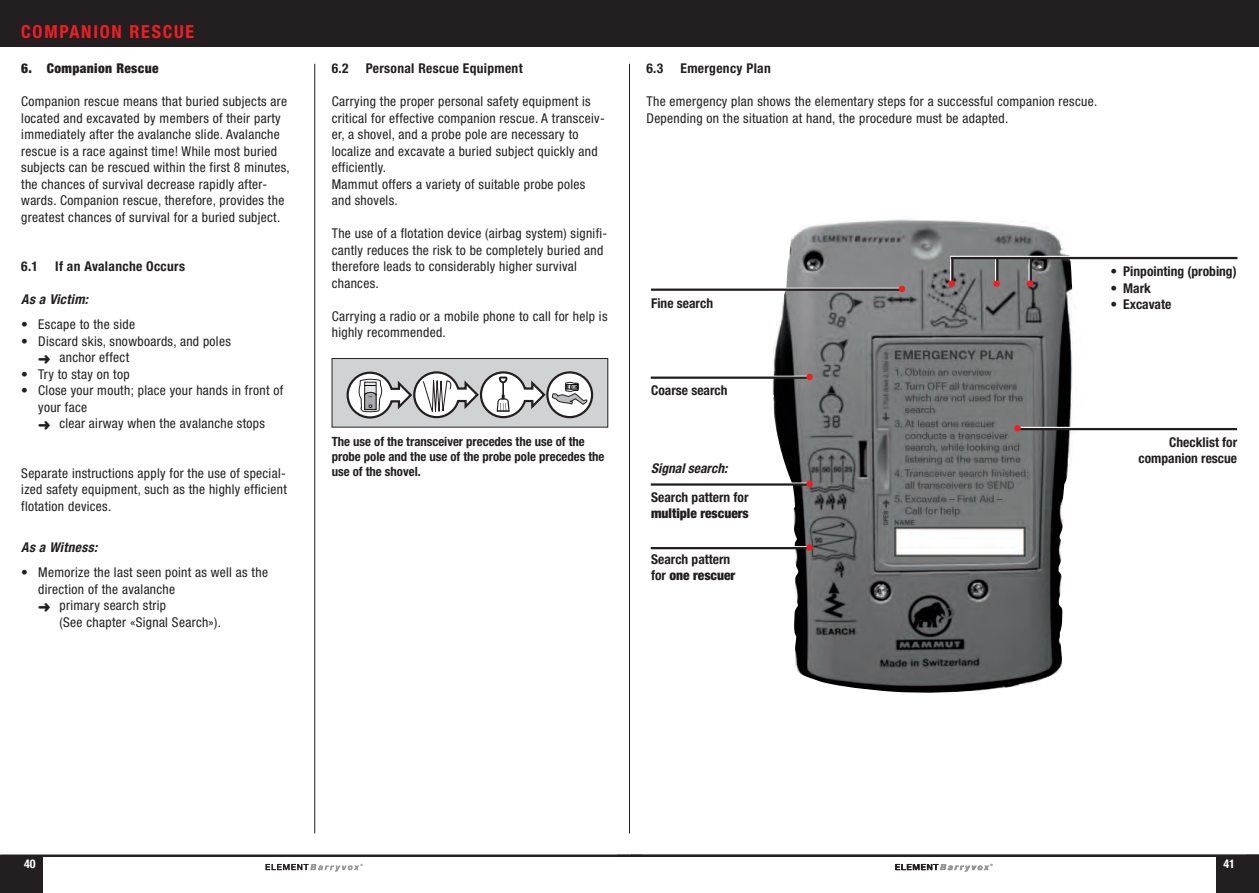
<style>
.page{position:relative;width:1259px;height:893px;background:#fff}
.page>*{position:absolute;margin:0;border:0;box-sizing:border-box;transform-origin:0 0}
.t1{font:700 condensed 18px "Helvetica Neue LT";letter-spacing:.095em;color:#ee1e24}
.t2{font:condensed 13.5px/16.5px "Helvetica Neue LT";letter-spacing:.025em;color:#231f20}
.t3{font:700 condensed 13.5px/16.2px "Helvetica Neue LT";color:#231f20;text-align:right}
.t4{font:700 condensed 13.5px "Helvetica Neue LT";letter-spacing:.025em;color:#231f20}
.t5{font:italic 700 condensed 13.5px "Helvetica Neue LT";letter-spacing:.025em;color:#231f20}
.t6{font:900 condensed 13.5px "Helvetica Neue LT";letter-spacing:.025em;color:#231f20}
.t7{font:900 condensed 13.5px "Helvetica Neue LT";color:#231f20}
.t8{font:italic 700 condensed 13.5px "Helvetica Neue LT";color:#231f20}
.t9{font:700 condensed 12.75px/15px "Helvetica Neue LT";color:#231f20}
.t10{font:700 condensed 12px "Helvetica Neue LT";color:#fff}
.s1{font-weight:900}
</style>
<div class="page">
<div style="left:629px;top:0;width:630px;height:47px;background:#231f20"></div>
<div style="left:1216px;top:856px;width:43px;height:37px;background:#231f20"></div>
<div style="left:0;top:0;width:629px;height:47px;background:#231f20"></div>
<hr style="left:0;top:855px;width:629px;height:2px;background:#231f20">
<hr style="left:314px;top:64px;width:1px;height:769px;background:#231f20">
<hr style="left:629px;top:64px;width:1px;height:769px;background:#231f20">
<div style="left:0;top:856px;width:43px;height:37px;background:#231f20"></div>
<hr style="left:630px;top:855px;width:629px;height:2px;background:#231f20">
<svg style="left:895px;top:864px;width:97px;height:7px"></svg>
<img style="left:772px;top:218px;width:312px;height:475px">
<hr style="left:651px;top:546px;width:158px;height:2px;background:#fff">
<hr style="left:651px;top:547px;width:158px;height:2px;background:#231f20">
<div style="left:806px;top:544px;width:7px;height:7px;background:#ee1e24;border-radius:50%"></div>
<hr style="left:1016px;top:427px;width:221px;height:2px;background:#fff">
<hr style="left:1016px;top:428px;width:221px;height:2px;background:#231f20">
<div style="left:1014px;top:425px;width:6px;height:7px;background:#ee1e24;border-radius:50%"></div>
<hr style="left:651px;top:482px;width:158px;height:3px;background:#fff">
<hr style="left:651px;top:483px;width:158px;height:3px;background:#231f20">
<div style="left:806px;top:481px;width:7px;height:6px;background:#ee1e24;border-radius:50%"></div>
<hr style="left:651px;top:376px;width:158px;height:2px;background:#fff">
<hr style="left:651px;top:377px;width:158px;height:2px;background:#231f20">
<div style="left:806px;top:374px;width:7px;height:6px;background:#ee1e24;border-radius:50%"></div>
<hr style="left:651px;top:288px;width:251px;height:2px;background:#fff">
<hr style="left:651px;top:289px;width:251px;height:2px;background:#231f20">
<div style="left:898px;top:286px;width:7px;height:6px;background:#ee1e24;border-radius:50%"></div>
<hr style="left:950px;top:257px;width:2px;height:27px;background:#fff">
<hr style="left:951px;top:257px;width:2px;height:27px;background:#231f20">
<div style="left:948px;top:280px;width:7px;height:7px;background:#ee1e24;border-radius:50%"></div>
<hr style="left:995px;top:257px;width:2px;height:27px;background:#fff">
<hr style="left:996px;top:257px;width:2px;height:27px;background:#231f20">
<div style="left:993px;top:280px;width:6px;height:7px;background:#ee1e24;border-radius:50%"></div>
<hr style="left:1028px;top:257px;width:2px;height:27px;background:#fff">
<hr style="left:1029px;top:257px;width:3px;height:27px;background:#231f20">
<div style="left:1026px;top:280px;width:7px;height:7px;background:#ee1e24;border-radius:50%"></div>
<hr style="left:950px;top:256px;width:286px;height:2px;background:#fff">
<hr style="left:950px;top:257px;width:287px;height:2px;background:#231f20">
<hr style="left:1px;top:855px;width:641px;height:2px;background:#231f20">
<svg style="left:266px;top:864px;width:97px;height:7px"></svg>
<div style="left:332px;top:358px;width:276px;height:69px;background:#d1d2d4"></div>
<svg style="left:547px;top:372px;width:45px;height:45px"></svg>
<div style="left:546px;top:371px;width:47px;height:47px;border:2px solid #231f20;border-radius:50%"></div>
<svg style="left:346px;top:371px;width:241px;height:48px"></svg>
<div style="left:332px;top:358px;width:276px;height:69px;border:1px solid #231f20"></div>
<h1 class="t1" style="left:21px;top:25px;width:174px">COMPANION RESCUE</h1>
<p class="t6" style="left:21px;top:64px;width:139px">6. Companion Rescue</p>
<p class="t2" style="left:21px;top:95px;width:270px">Companion rescue means that buried subjects are located and excavated by members of their party immediately after the avalanche slide. Avalanche rescue is a race against time! While most buried subjects can be rescued within the first 8 minutes, the chances of survival decrease rapidly after&shy;wards. Companion rescue, therefore, provides the greatest chances of survival for a buried subject.</p>
<p class="t3" style="left:21px;top:260px;width:18px">6.1</p>
<p class="t4" style="left:55px;top:262px;width:131px">If an Avalanche Occurs</p>
<p class="t5" style="left:21px;top:295px;width:68px">As a Victim:</p>
<p class="t2" style="left:21px;top:317px;width:115px">• Escape to the side</p>
<p class="t2" style="left:38px;top:334px;width:194px;text-indent:-17px">• Discard skis, snowboards, and poles ➜ anchor effect</p>
<p class="t2" style="left:21px;top:367px;width:110px">• Try to stay on top</p>
<p class="t2" style="left:38px;top:383px;width:246px;text-indent:-17px">• Close your mouth; place your hands in front of your face<br>➜ clear airway when the avalanche stops</p>
<p class="t2" style="left:21px;top:466px;width:267px;text-align:justify">Separate instructions apply for the use of special&shy;ized safety equipment, such as the highly efficient flotation devices.</p>
<p class="t5" style="left:21px;top:543px;width:78px">As a Witness:</p>
<p class="t2" style="left:21px;top:565px;width:248px">• Memorize the last seen point as well as the</p>
<p class="t2" style="left:38px;top:582px;width:138px">direction of the avalanche</p>
<p class="t2" style="left:38px;top:598px;width:129px">➜ primary search strip</p>
<p class="t2" style="left:60px;top:615px;width:163px">(See chapter «Signal Search»).</p>
<p class="t3" style="left:332px;top:62px;width:18px">6.2</p>
<p class="t4" style="left:366px;top:64px;width:158px">Personal Rescue Equipment</p>
<p class="t2" style="left:332px;top:94px;width:274px">Carrying the proper personal safety equipment is critical for effective companion rescue. A transceiv&shy;er, a shovel, and a probe pole are necessary to localize and excavate a buried subject quickly and efficiently.<br>Mammut offers a variety of suitable probe poles and shovels.</p>
<p class="t2" style="left:332px;top:226px;width:277px">The use of a flotation device (airbag system) signifi&shy;cantly reduces the risk to be completely buried and therefore leads to considerably higher survival chances.</p>
<p class="t2" style="left:332px;top:309px;width:277px">Carrying a radio or a mobile phone to call for help is highly recommended.</p>
<p class="t9" style="left:332px;top:435px;width:274px">The use of the transceiver precedes the use of the probe pole and the use of the probe pole precedes the use of the shovel.</p>
<p class="t3" style="left:646px;top:62px;width:18px">6.3</p>
<p class="t4" style="left:680px;top:64px;width:92px">Emergency Plan</p>
<p class="t2" style="left:646px;top:95px;width:452px">The emergency plan shows the elementary steps for a successful companion rescue.<br>Depending on the situation at hand, the procedure must be adapted.</p>
<p class="t3" style="left:651px;top:296px;width:63px">Fine search</p>
<p class="t3" style="left:651px;top:383px;width:78px">Coarse search</p>
<p class="t8" style="left:651px;top:463px;width:78px">Signal search:</p>
<p class="t3" style="left:651px;top:490px;width:99px">Search pattern for</p>
<p class="t7" style="left:651px;top:508px;width:99px">multiple rescuers</p>
<p class="t3" style="left:651px;top:552px;width:86px;text-align:left">Search pattern for <span class="s1">one rescuer</span></p>
<p class="t3" style="left:1110px;top:265px;width:128px">• Pinpointing (probing)</p>
<p class="t3" style="left:1110px;top:281px;width:42px">• Mark</p>
<p class="t3" style="left:1110px;top:297px;width:62px">• Excavate</p>
<p class="t3" style="left:1138px;top:435px;width:100px">Checklist for companion rescue</p>
<p class="t10" style="left:24px;top:859px;width:13px">40</p>
<p class="t10" style="left:1223px;top:859px;width:13px">41</p>
</div>
